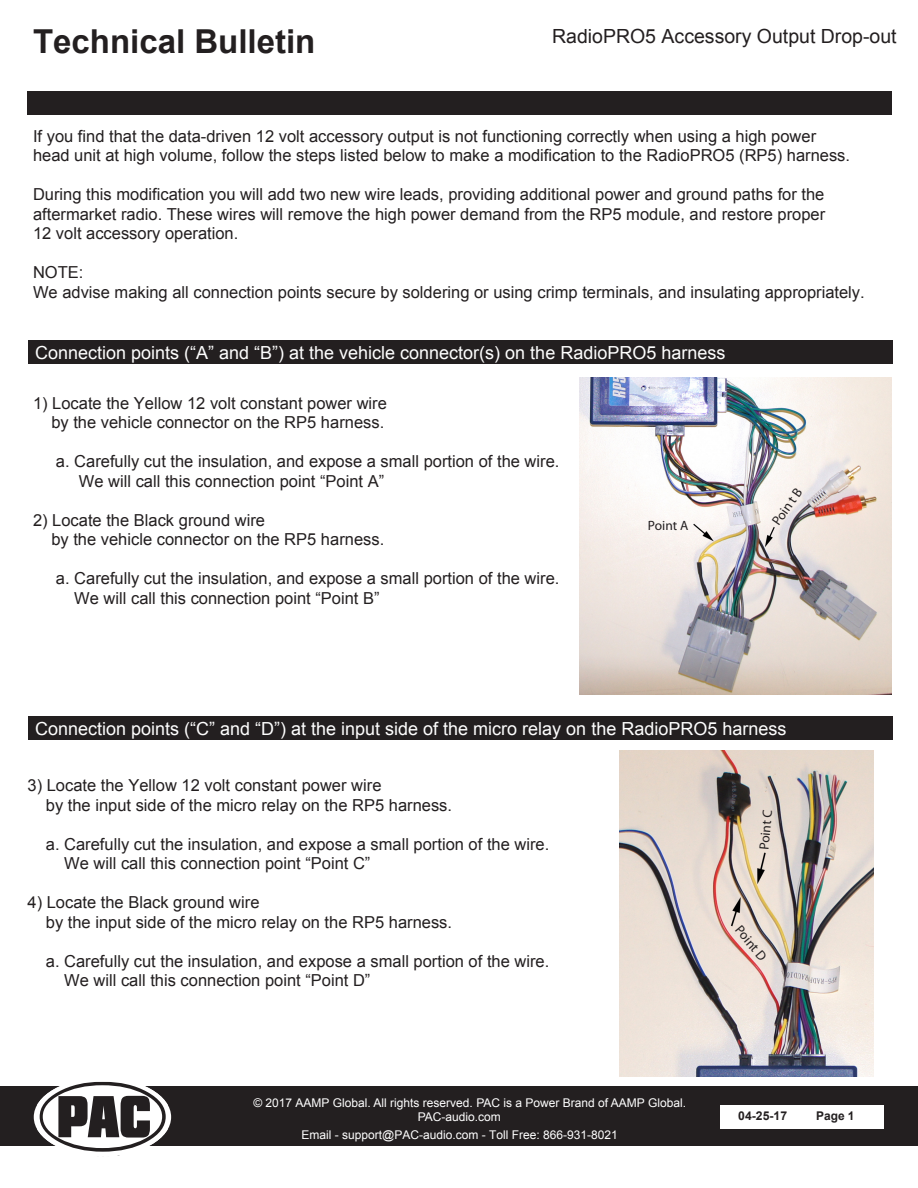
<style>
.page{position:relative;width:918px;height:1188px;background:#fff}
.page>*{position:absolute;margin:0;border:0;box-sizing:border-box;transform-origin:0 0}
.t1{font:700 33px "Arial";color:#231f20}
.t2{font:19.5px "Arial";color:#231f20}
.t3{font:18px "Arial";color:#fefefe}
.t4{font:18px "Arial";color:#fff}
.t5{font:16.5px/19.5px "Arial";color:#231f20}
.t6{font:13.5px "Myriad Pro";color:#231f20}
.t7{font:700 12.15px "Arial";color:#231f20}
.t8{font:12px/14.4px "Arial";color:#fff}
.t9{font:700 12px "Arial";color:#231f20}
</style>
<div class="page">
<div style="left:27px;top:91px;width:865px;height:24px;background:#231f20"></div>
<div style="left:0;top:1087px;width:918px;height:59px;background:#231f20"></div>
<svg style="left:37px;top:1081px;width:130px;height:71px"></svg>
<div style="left:720px;top:1105px;width:164px;height:24px;background:#fff"></div>
<div style="left:28px;top:340px;width:864px;height:24px;background:#231f20"></div>
<div style="left:28px;top:717px;width:864px;height:23px;background:#231f20"></div>
<img style="left:580px;top:378px;width:312px;height:317px">
<img style="left:620px;top:751px;width:253px;height:326px">
<h1 class="t1" style="left:33px;top:20px;width:284px">Technical Bulletin</h1>
<p class="t2" style="left:552px;top:23px;width:346px">RadioPRO5 Accessory Output Drop-out</p>
<p class="t5" style="left:33px;top:126px;width:819px">If you find that the data-driven 12 volt accessory output is not functioning correctly when using a high power head unit at high volume, follow the steps listed below to make a modification to the RadioPRO5 (RP5) harness.</p>
<p class="t5" style="left:33px;top:185px;width:794px;text-align:justify">During this modification you will add two new wire leads, providing additional power and ground paths for the aftermarket radio. These wires will remove the high power demand from the RP5 module, and restore proper 12 volt accessory operation.</p>
<p class="t5" style="left:33px;top:263px;width:833px">NOTE:<br>We advise making all connection points secure by soldering or using crimp terminals, and insulating appropriately.</p>
<p class="t3" style="left:35px;top:340px;width:692px">Connection points (“A” and “B”) at the vehicle connector(s) on the RadioPRO5 harness</p>
<p class="t5" style="left:33px;top:393px;width:355px;text-align:right">1) Locate the Yellow 12 volt constant power wire by the vehicle connector on the RP5 harness.</p>
<p class="t5" style="left:79px;top:452px;width:482px;text-indent:-23px">a. Carefully cut the insulation, and expose a small portion of the wire.<br>We will call this connection point “Point A”</p>
<p class="t5" style="left:51px;top:510px;width:334px;text-indent:-18px">2) Locate the Black ground wire<br>by the vehicle connector on the RP5 harness.</p>
<p class="t5" style="left:74px;top:569px;width:487px;text-indent:-18px">a. Carefully cut the insulation, and expose a small portion of the wire.<br>We will call this connection point “Point B”</p>
<p class="t6" style="left:648px;top:517px;width:42px">Point A</p>
<p class="t6" style="left:768px;top:519px;width:44px;rotate:-55deg">Poin t B</p>
<p class="t3" style="left:35px;top:717px;width:753px">Connection points (“C” and “D”) at the input side of the micro relay on the RadioPRO5 harness</p>
<p class="t4" style="left:36px;top:720px;width:139px">Installation Steps</p>
<p class="t5" style="left:46px;top:776px;width:408px;text-indent:-18px">3) Locate the Yellow 12 volt constant power wire<br>by the input side of the micro relay on the RP5 harness.</p>
<p class="t5" style="left:64px;top:834px;width:487px;text-indent:-18px">a. Carefully cut the insulation, and expose a small portion of the wire.<br>We will call this connection point “Point C”</p>
<p class="t5" style="left:46px;top:893px;width:408px;text-indent:-18px">4) Locate the Black ground wire<br>by the input side of the micro relay on the RP5 harness.</p>
<p class="t5" style="left:64px;top:951px;width:487px;text-indent:-18px">a. Carefully cut the insulation, and expose a small portion of the wire.<br>We will call this connection point “Point D”</p>
<p class="t8" style="left:418px;top:1096px;width:270px;text-indent:-164px">© 2017 AAMP Global. All rights reserved. PAC is a Power Brand of AAMP Global.<br>PAC-audio.com</p>
<p class="t8" style="left:302px;top:1127px;width:318px">Email - support@PAC-audio.com - Toll Free: 866-931-8021</p>
<p class="t6" style="left:756px;top:849px;width:42px;rotate:-85deg">Point C</p>
<p class="t6" style="left:744px;top:922px;width:43px;rotate:50deg">Point D</p>
<p class="t7" style="left:738px;top:1108px;width:50px">04-25-17</p>
<p class="t9" style="left:816px;top:1108px;width:40px">Page 1</p>
</div>
